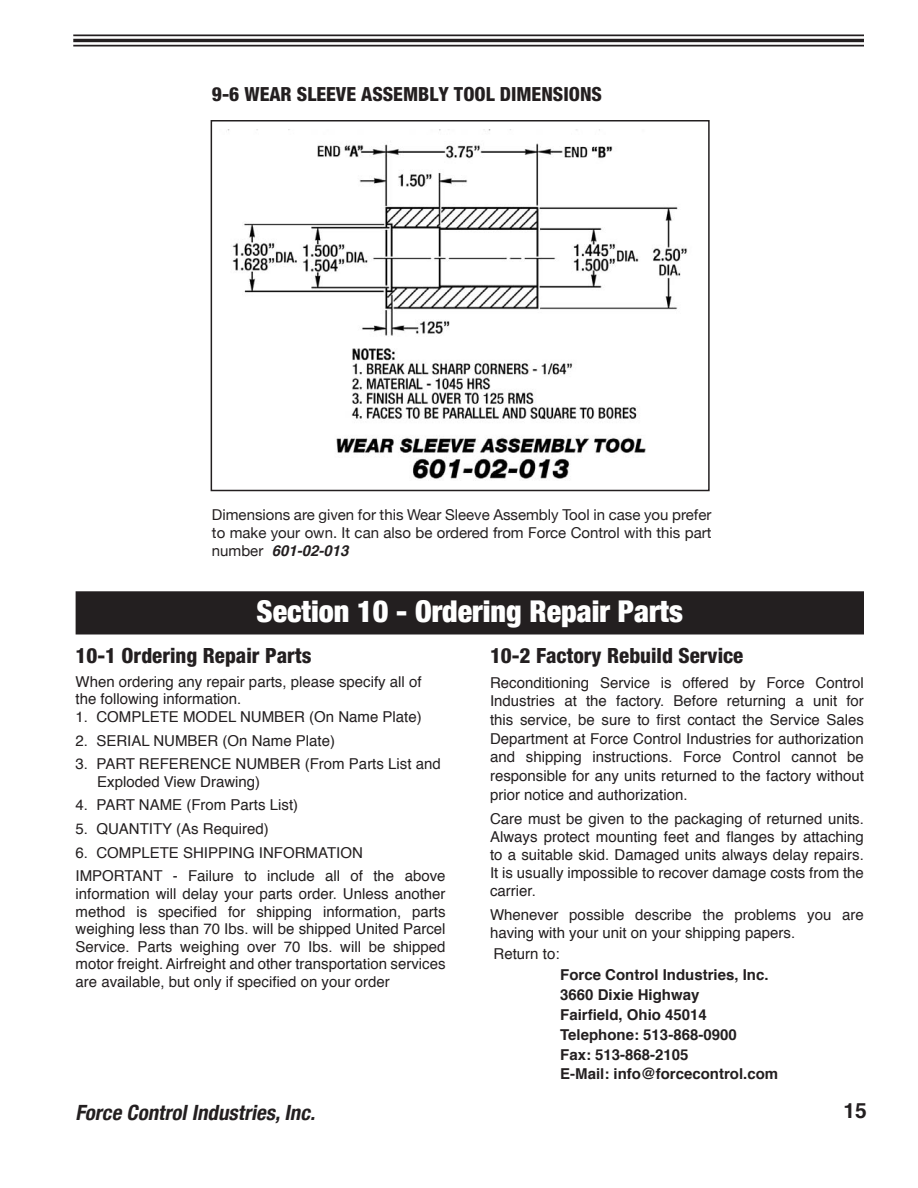
<style>
.page{position:relative;width:918px;height:1188px;background:#fff}
.page>*{position:absolute;margin:0;border:0;box-sizing:border-box;transform-origin:0 0}
.t1{font:900 condensed 30px "Helvetica Neue";color:#fff}
.t2{font:800 condensed 21px "Helvetica Neue";color:#231f20}
.t3{font:italic 700 condensed 21px "Helvetica Neue";color:#231f20}
.t4{font:700 21px "Helvetica";color:#231f20}
.t5{font:800 condensed 19.5px "Helvetica Neue";color:#231f20}
.t6{font:15px/18.6px "Helvetica";color:#231f20}
.t7{font:700 15px/19.8px "Helvetica";color:#231f20}
.t8{font:15px/18px "Helvetica Neue";color:#231f20}
.t9{font:italic 700 15px "Helvetica";color:#231f20}
.s1{font-family:"Helvetica Neue";font-weight:400;font-style:normal}
</style>
<div class="page">
<hr style="left:73px;top:34px;width:791px;height:2px;background:#231f20">
<hr style="left:73px;top:39px;width:791px;height:3px;background:#231f20">
<hr style="left:73px;top:45px;width:791px;height:2px;background:#231f20">
<div style="left:76px;top:592px;width:787px;height:42px;background:#231f20"></div>
<div style="left:76px;top:591px;width:788px;height:43px;border:2px solid #231f20"></div>
<img style="left:227px;top:129px;width:460px;height:350px">
<div style="left:211px;top:120px;width:499px;height:371px;border:2px solid #231f20"></div>
<h3 class="t5" style="left:212px;top:82px;width:392px">9-6 WEAR SLEEVE ASSEMBLY TOOL DIMENSIONS</h3>
<p class="t8" style="left:212px;top:505px;width:501px">Dimensions are given for this Wear Sleeve Assembly Tool in case you prefer to make your own. It can also be ordered from Force Control with this part</p>
<p class="t9" style="left:212px;top:540px;width:143px"><span class="s1">n u m b e r</span> 601-02-013</p>
<h1 class="t1" style="left:257px;top:593px;width:428px">Section 10 - Ordering Repair Parts</h1>
<h2 class="t2" style="left:76px;top:643px;width:237px">10-1 Ordering Repair Parts</h2>
<p class="t6" style="left:76px;top:673px;width:347px;line-height:17.7px">When ordering any repair parts, please specify all of the following information.</p>
<p class="t6" style="left:76px;top:708px;width:348px">1. COMPLETE MODEL NUMBER (On Name Plate)</p>
<p class="t6" style="left:76px;top:732px;width:261px">2. SERIAL NUMBER (On Name Plate)</p>
<p class="t6" style="left:97px;top:756px;width:345px;line-height:17.7px;text-indent:-22px">3. PART REFERENCE NUMBER (From Parts List and<br>Exploded View Drawing)</p>
<p class="t6" style="left:76px;top:797px;width:224px">4. PART NAME (From Parts List)</p>
<p class="t6" style="left:76px;top:820px;width:195px">5. QUANTITY (As Required)</p>
<p class="t6" style="left:76px;top:841px;width:372px;line-height:23.7px">6. COMPLETE SHIPPING INFORMATION<br>IMPORTANT - Failure to include all of the above</p>
<p class="t6" style="left:76px;top:886px;width:372px;line-height:17.5px;text-align:justify">information will delay your parts order. Unless another method is specified for shipping information, parts weighing less than 70 Ibs. will be shipped United Parcel Service. Parts weighing over 70 Ibs. will be shipped motor freight. Airfreight and other transportation services are available, but only if specified on your order</p>
<h2 class="t2" style="left:490px;top:643px;width:255px">10-2 Factory Rebuild Service</h2>
<p class="t6" style="left:490px;top:674px;width:375px;text-align:justify">Reconditioning Service is offered by Force Control Industries at the factory. Before returning a unit for this service, be sure to first contact the Service Sales Department at Force Control Industries for authorization and shipping instructions. Force Control cannot be responsible for any units returned to the factory without prior notice and authorization.</p>
<p class="t6" style="left:490px;top:810px;width:375px;line-height:18px;text-align:justify">Care must be given to the packaging of returned units.<br>Always protect mounting feet and flanges by attaching to a suitable skid. Damaged units always delay repairs.<br>It is usually impossible to recover damage costs from the carrier.</p>
<p class="t6" style="left:490px;top:907px;width:375px">Whenever possible describe the problems you are having with your unit on your shipping papers.</p>
<p class="t6" style="left:494px;top:945px;width:67px">Return to:</p>
<p class="t7" style="left:560px;top:966px;width:219px">Force Control Industries, Inc.<br>3660 Dixie Highway<br>Fairfield, Ohio 45014<br>Telephone: 513-868-0900<br>Fax: 513-868-2105<br>E-Mail: info@forcecontrol.com</p>
<h2 class="t3" style="left:76px;top:1100px;width:245px">Force ControlIndustries,Inc.</h2>
<h2 class="t4" style="left:843px;top:1096px;width:25px">15</h2>
</div>
